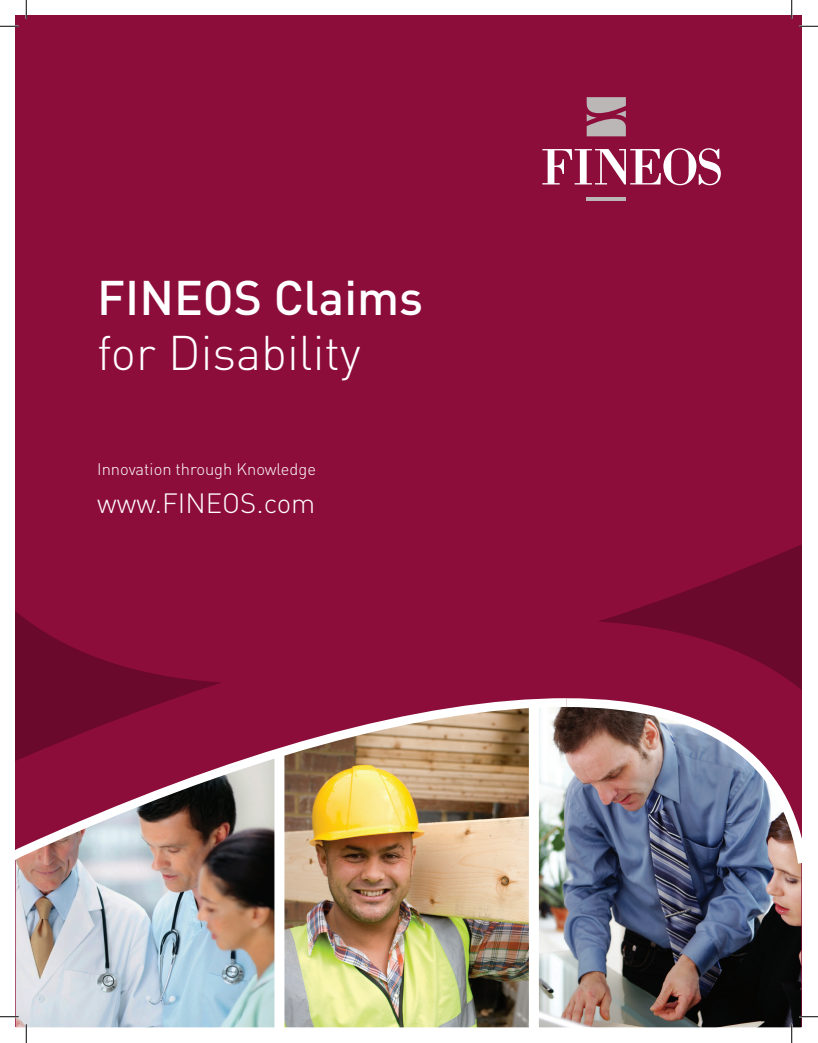
<style>
.page{position:relative;width:818px;height:1043px;background:#fff}
.page>*{position:absolute;margin:0;border:0;box-sizing:border-box;transform-origin:0 0}
.t1{font:300 48px "DIN";color:#fff}
.t2{font:500 48px "DIN";color:#fff}
.t3{font:300 27.5px "DIN";color:#fff}
.t4{font:300 16.5px "DIN";color:#fff}
</style>
<div class="page">
<div style="left:16px;top:16px;width:785px;height:1011px;background:#8d0d3a"></div>
<svg style="left:542px;top:148px;width:178px;height:37px"></svg>
<hr style="left:586px;top:198px;width:40px;height:3px;background:#bbb7b7">
<svg style="left:586px;top:97px;width:40px;height:39px"></svg>
<svg style="left:598px;top:545px;width:203px;height:144px"></svg>
<svg style="left:16px;top:612px;width:205px;height:81px"></svg>
<img style="left:16px;top:869px;width:785px;height:158px">
<div style="left:274px;top:752px;width:10px;height:275px;background:#fff"></div>
<div style="left:529px;top:705px;width:10px;height:322px;background:#fff"></div>
<img style="left:16px;top:693px;width:542px;height:176px">
<img style="left:558px;top:694px;width:244px;height:178px">
<svg style="left:0;top:25px;width:19px;height:2px"></svg>
<svg style="left:799px;top:25px;width:19px;height:2px"></svg>
<svg style="left:0;top:1015px;width:19px;height:2px"></svg>
<svg style="left:799px;top:1015px;width:19px;height:2px"></svg>
<svg style="left:25px;top:0;width:2px;height:19px"></svg>
<svg style="left:25px;top:1024px;width:2px;height:18px"></svg>
<svg style="left:790px;top:0;width:2px;height:19px"></svg>
<svg style="left:790px;top:1024px;width:2px;height:18px"></svg>
<h1 class="t2" style="left:97px;top:267px;width:327px">FINEOS Claims</h1>
<h1 class="t1" style="left:97px;top:323px;width:265px">for Disability</h1>
<p class="t4" style="left:97px;top:459px;width:220px">Innovation through Knowledge</p>
<h2 class="t3" style="left:97px;top:486px;width:220px">www.FINEOS.com</h2>
</div>
